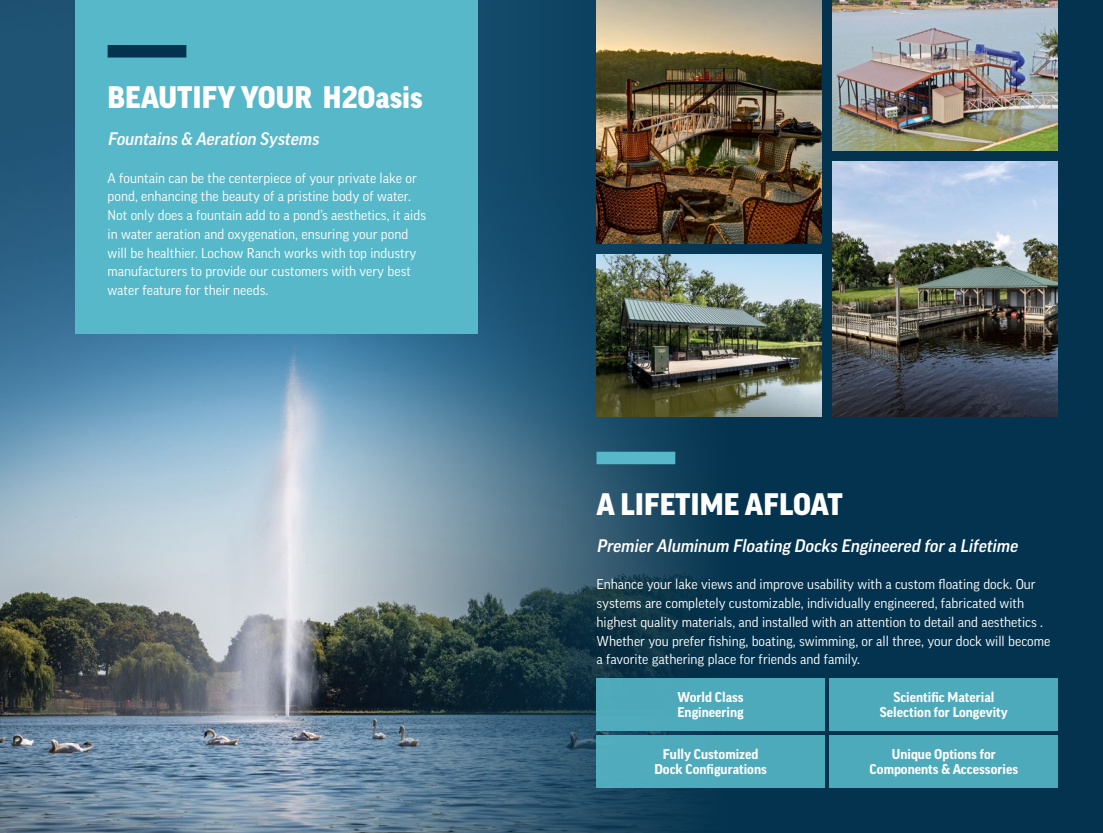
<style>
.page{position:relative;width:1103px;height:833px;background:#fff}
.page>*{position:absolute;margin:0;border:0;box-sizing:border-box;transform-origin:0 0}
.t1{font:900 30px "Good Pro";color:#fff}
.t2{font:italic 500 17.5px "Good Pro";color:#fff}
.t3{font:13.75px/18.8px "Good Pro";color:#fff}
.t4{font:700 13.75px/15px "Good Pro";color:#fff;text-align:center}
</style>
<div class="page">
<div style="left:277px;top:0;width:825px;height:832px;background:#03334e"></div>
<img style="left:0;top:0;width:729px;height:832px">
<div style="left:76px;top:0;width:402px;height:333px;background:#56b8c8"></div>
<div style="left:108px;top:45px;width:78px;height:13px;background:#03334e"></div>
<div style="left:596px;top:451px;width:79px;height:13px;background:#56b8c8"></div>
<img style="left:596px;top:0;width:225px;height:243px">
<img style="left:832px;top:162px;width:226px;height:254px">
<img style="left:596px;top:255px;width:225px;height:161px">
<img style="left:832px;top:0;width:226px;height:150px">
<div style="left:596px;top:678px;width:228px;height:52px;background:#4daabb"></div>
<div style="left:596px;top:735px;width:228px;height:53px;background:#4daabb"></div>
<div style="left:829px;top:678px;width:229px;height:52px;background:#4daabb"></div>
<div style="left:829px;top:735px;width:229px;height:53px;background:#4daabb"></div>
<h1 class="t1" style="left:108px;top:81px;width:317px">BEAUTIFY YOUR H2Oasis</h1>
<p class="t2" style="left:108px;top:129px;width:216px">Fountains &amp; Aeration Systems</p>
<p class="t3" style="left:108px;top:168px;width:320px">A fountain can be the centerpiece of your private lake or pond, enhancing the beauty of a pristine body of water.<br>Not only does a fountain add to a pond’s aesthetics, it aids in water aeration and oxygenation, ensuring your pond will be healthier. Lochow Ranch works with top industry manufacturers to provide our customers with very best water feature for their needs.</p>
<h1 class="t1" style="left:596px;top:487px;width:248px">A LIFETIME AFLOAT</h1>
<p class="t2" style="left:596px;top:535px;width:426px">PremierAluminum Floating Docks Engineered fora Lifetime</p>
<p class="t3" style="left:596px;top:575px;width:455px">Enhance your lake views and improve usability with a custom floating dock. Our systems are completely customizable, individually engineered, fabricated with highest quality materials, and installed with an attention to detail and aesthetics .<br>Whether you prefer fishing, boating, swimming, or all three, your dock will become a favorite gathering place for friends and family.</p>
<p class="t4" style="left:677px;top:689px;width:68px;text-align:left">World Class<br>Engineering</p>
<p class="t4" style="left:880px;top:689px;width:129px">Scientific Material<br>Selection for Longevity</p>
<p class="t4" style="left:869px;top:746px;width:150px">Unique Options for<br>Components &amp; Accessories</p>
<p class="t4" style="left:654px;top:746px;width:114px">Fully Customized<br>Dock Configurations</p>
</div>
